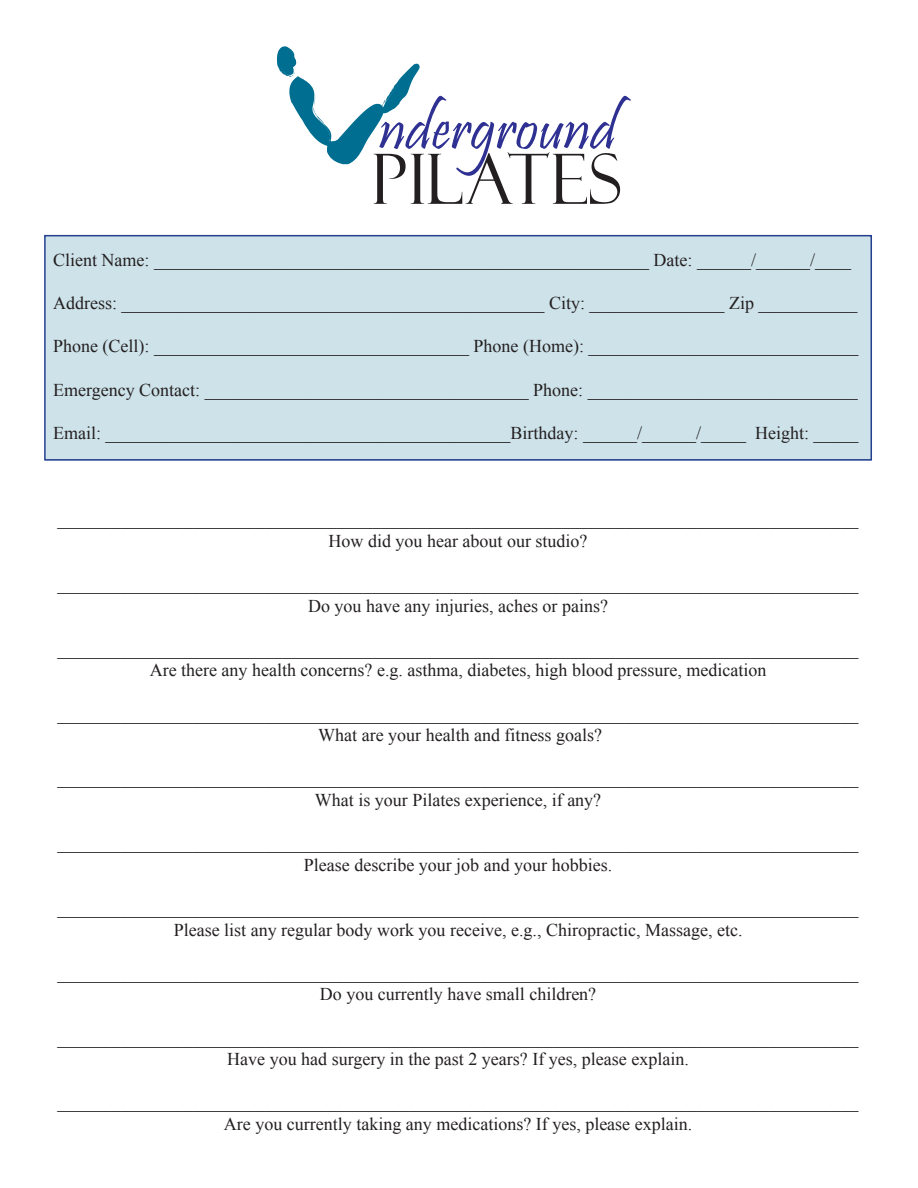
<style>
.page{position:relative;width:918px;height:1188px;background:#fff}
.page>*{position:absolute;margin:0;border:0;box-sizing:border-box;transform-origin:0 0}
.t1{font:69.6px "Felix Titling";letter-spacing:.01em;color:#231f20}
.t2{font:64.2px "Pristina";color:#2e3092}
.t3{font:18px/21.6px "Times New Roman";color:#231f20;text-align:center}
</style>
<div class="page">
<div style="left:45px;top:235px;width:826px;height:226px;background:#cde2e9"></div>
<svg style="left:277px;top:46px;width:143px;height:119px"></svg>
<div style="left:44px;top:235px;width:828px;height:226px;border:2px solid #253f8e"></div>
<p class="t2" style="left:379px;top:93px;width:239px">nderground</p>
<p class="t1" style="left:371px;top:139px;width:252px">PILATES</p>
<p class="t3" style="left:53px;top:249px;width:799px">Client Name: _______________________________________________________ Date: ______/______/____</p>
<p class="t3" style="left:53px;top:292px;width:806px">Address: _______________________________________________ City: _______________ Zip ___________</p>
<p class="t3" style="left:53px;top:335px;width:807px">Phone (Cell): ___________________________________ Phone (Home): ______________________________</p>
<p class="t3" style="left:53px;top:378px;width:806px">Emergency Contact: ____________________________________ Phone: ______________________________</p>
<p class="t3" style="left:53px;top:422px;width:807px">Email: _____________________________________________Birthday: ______/______/_____ Height: _____</p>
<p class="t3" style="left:58px;top:508px;width:803px">_________________________________________________________________________________________<br>How did you hear about our studio?</p>
<p class="t3" style="left:58px;top:573px;width:803px">_________________________________________________________________________________________</p>
<p class="t3" style="left:308px;top:594px;width:301px">Do you have any injuries, aches or pains?</p>
<p class="t3" style="left:58px;top:638px;width:803px">_________________________________________________________________________________________</p>
<p class="t3" style="left:150px;top:659px;width:618px">Are there any health concerns? e.g. asthma, diabetes, high blood pressure, medication</p>
<p class="t3" style="left:58px;top:702px;width:803px">_________________________________________________________________________________________</p>
<p class="t3" style="left:318px;top:724px;width:285px">What are your health and fitness goals?</p>
<p class="t3" style="left:58px;top:767px;width:803px">_________________________________________________________________________________________</p>
<p class="t3" style="left:315px;top:789px;width:288px">What is your Pilates experience, if any?</p>
<p class="t3" style="left:58px;top:832px;width:803px">_________________________________________________________________________________________</p>
<p class="t3" style="left:304px;top:854px;width:310px">Please describe your job and your hobbies.</p>
<p class="t3" style="left:58px;top:897px;width:803px">_________________________________________________________________________________________</p>
<p class="t3" style="left:174px;top:918px;width:570px">Please list any regular body work you receive, e.g., Chiropractic, Massage, etc.</p>
<p class="t3" style="left:58px;top:962px;width:803px">_________________________________________________________________________________________</p>
<p class="t3" style="left:320px;top:983px;width:278px">Do you currently have small children?</p>
<p class="t3" style="left:58px;top:1026px;width:803px">_________________________________________________________________________________________</p>
<p class="t3" style="left:227px;top:1048px;width:463px">Have you had surgery in the past 2 years? If yes, please explain.</p>
<p class="t3" style="left:58px;top:1091px;width:803px">_________________________________________________________________________________________</p>
<p class="t3" style="left:224px;top:1113px;width:470px">Are you currently taking any medications? If yes, please explain.</p>
</div>
